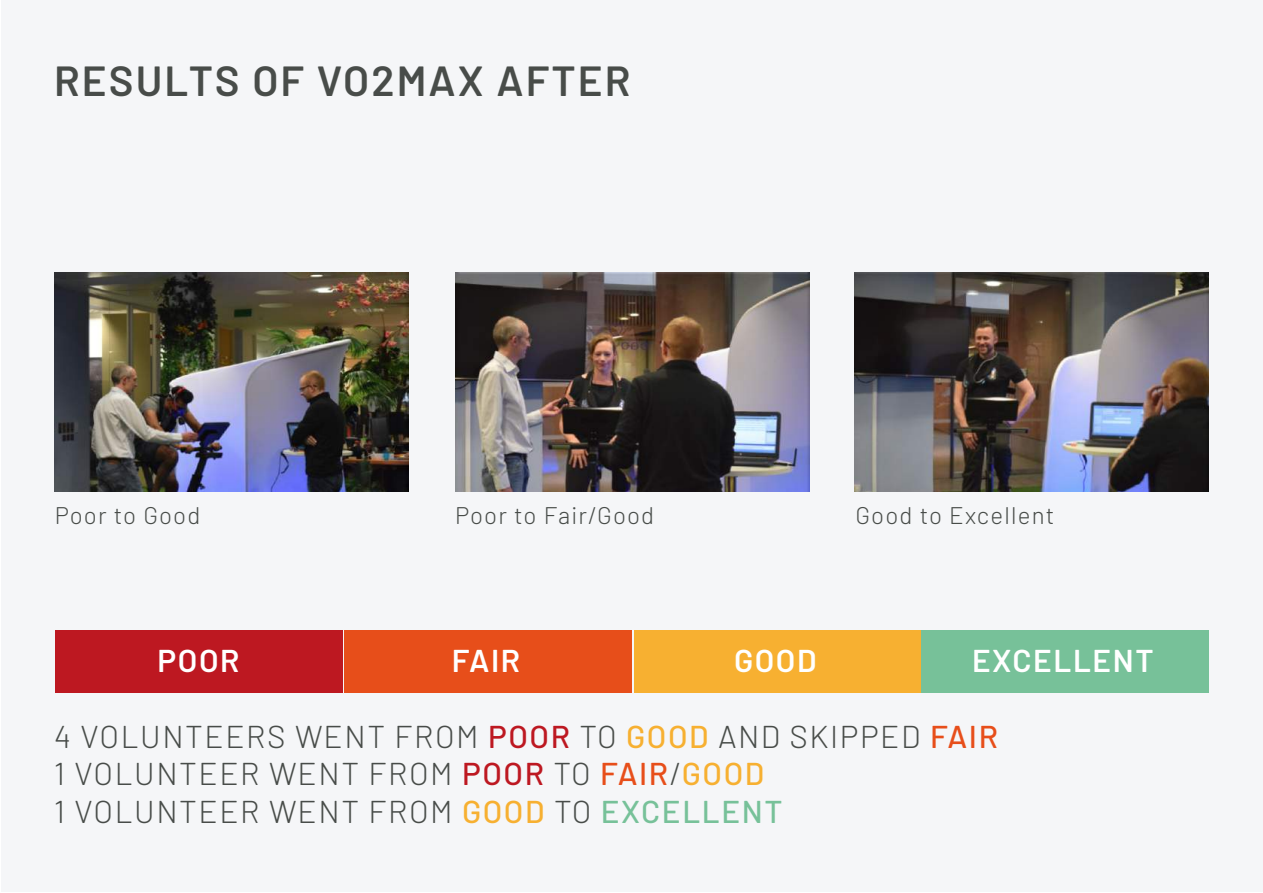
<style>
.page{position:relative;width:1263px;height:893px;background:#fff}
.page>*{position:absolute;margin:0;border:0;box-sizing:border-box;transform-origin:0 0}
.t1{font:600 42px "Barlow";letter-spacing:.05em;color:#484c49}
.t2{font:300 31.5px/37.8px "Barlow";letter-spacing:.05em;color:#484c49}
.t3{font:600 31.5px "Barlow";letter-spacing:.05em;color:#fff}
.t4{font:300 24px "Barlow";letter-spacing:.05em;color:#484c49}
.s1{font-weight:500;color:#bd1821}
.s2{font-weight:500;color:#f7b031}
.s3{font-weight:500;color:#e74e1a}
.s4{font-weight:500;color:#77c199}
</style>
<div class="page">
<div style="left:2px;top:1px;width:1261px;height:891px;background:#f5f6f8"></div>
<div style="left:55px;top:630px;width:287px;height:63px;background:#bd1821"></div>
<div style="left:344px;top:630px;width:287px;height:63px;background:#e74e1a"></div>
<div style="left:634px;top:630px;width:287px;height:63px;background:#f7b031"></div>
<div style="left:921px;top:630px;width:288px;height:63px;background:#77c199"></div>
<img style="left:54px;top:272px;width:354px;height:219px">
<img style="left:855px;top:272px;width:354px;height:219px">
<img style="left:455px;top:272px;width:354px;height:219px">
<h1 class="t1" style="left:54px;top:55px;width:578px">RESULTS OF VO2MAX AFTER</h1>
<p class="t4" style="left:55px;top:500px;width:147px">Poor to Good</p>
<p class="t4" style="left:455px;top:500px;width:201px">Poor to Fair/Good</p>
<p class="t4" style="left:855px;top:500px;width:200px">Good to Excellent</p>
<p class="t3" style="left:158px;top:641px;width:83px">POOR</p>
<p class="t3" style="left:452px;top:641px;width:70px">FAIR</p>
<p class="t3" style="left:734px;top:641px;width:84px">GOOD</p>
<p class="t3" style="left:972px;top:641px;width:183px">EXCELLENT</p>
<p class="t2" style="left:54px;top:716px;width:945px">4 VOLUNTEERS WENT FROM <span class="s1">POOR</span> TO <span class="s2">GOOD</span> AND SKIPPED <span class="s3">FAIR<br></span>1 VOLUNTEER WENT FROM <span class="s1">POOR</span> TO <span class="s3">FAIR</span>/<span class="s2">GOOD<br></span>1 VOLUNTEER WENT FROM <span class="s2">GOOD</span> TO <span class="s4">EXCELLENT</span></p>
</div>
